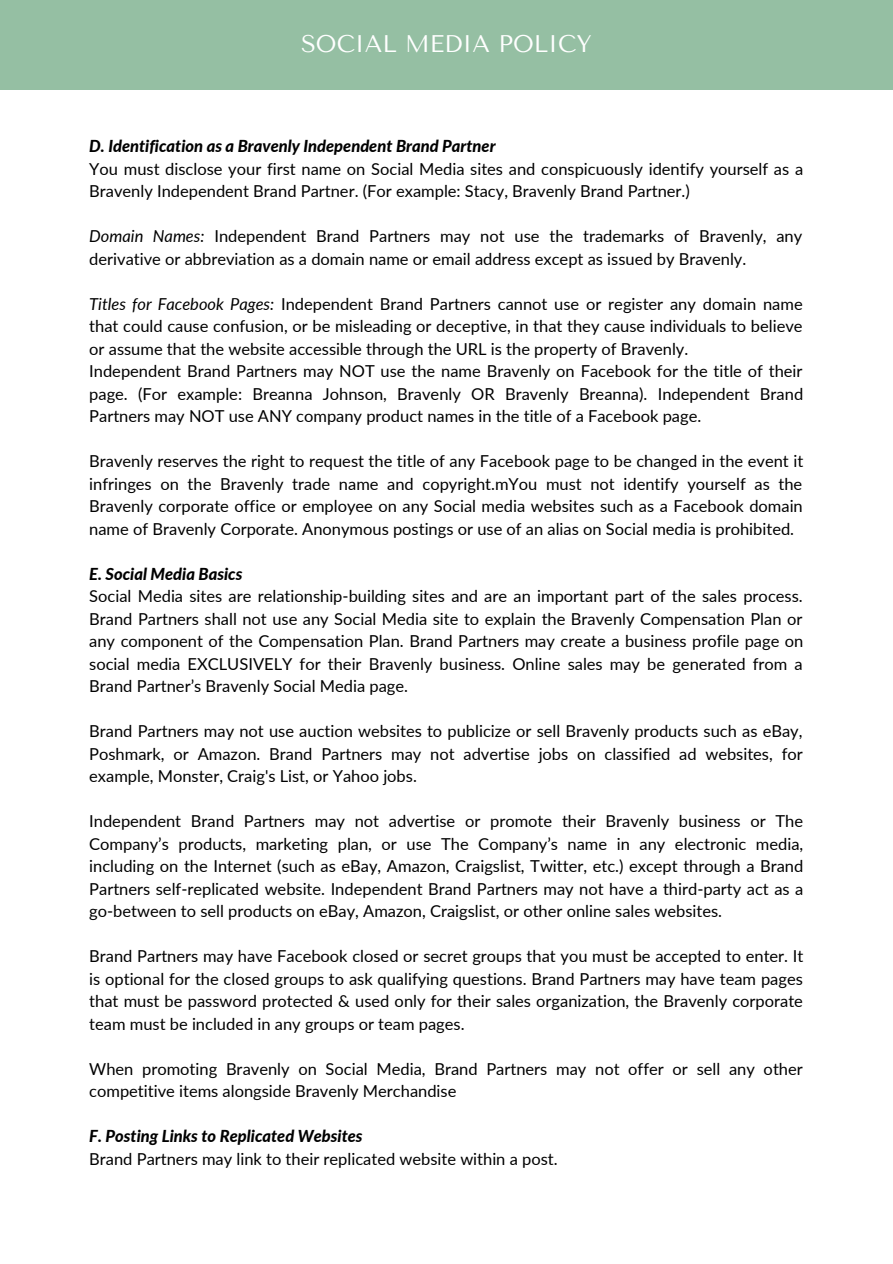
<style>
.page{position:relative;width:893px;height:1264px;background:#fff}
.page>*{position:absolute;margin:0;border:0;box-sizing:border-box;transform-origin:0 0}
.t1{font:24px "Tenor Sans";color:#fff}
.t2{font:16.5px/22.5px "Lato";color:#000;text-align:justify}
.t3{font:italic 800 16.5px "Lato";color:#000}
.s1{font-style:italic}
</style>
<div class="page">
<div style="left:0;top:0;width:892px;height:89px;background:#95bfa3"></div>
<p class="t1" style="left:301px;top:30px;width:292px">SOCIAL MEDIA POLICY</p>
<p class="t3" style="left:89px;top:136px;width:408px">D. Identification as a Bravenly Independent Brand Partner</p>
<p class="t2" style="left:89px;top:157px;width:715px">You must disclose your first name on Social Media sites and conspicuously identify yourself as a<br>Bravenly Independent Brand Partner. (For example: Stacy, Bravenly Brand Partner.)</p>
<p class="t2" style="left:89px;top:225px;width:714px"><span class="s1">Domain Names:</span> Independent Brand Partners may not use the trademarks of Bravenly, any derivative or abbreviation as a domain name or email address except as issued by Bravenly.</p>
<p class="t2" style="left:89px;top:292px;width:715px"><span class="s1">Titles for Facebook Pages:</span> Independent Brand Partners cannot use or register any domain name that could cause confusion, or be misleading or deceptive, in that they cause individuals to believe or assume that the website accessible through the URL is the property of Bravenly.</p>
<p class="t2" style="left:89px;top:360px;width:715px">Independent Brand Partners may NOT use the name Bravenly on Facebook for the title of their page. (For example: Breanna Johnson, Bravenly OR Bravenly Breanna). Independent Brand Partners may NOT use ANY company product names in the title of a Facebook page.</p>
<p class="t2" style="left:89px;top:449px;width:715px">Bravenly reserves the right to request the title of any Facebook page to be changed in the event it infringes on the Bravenly trade name and copyright.mYou must not identify yourself as the Bravenly corporate office or employee on any Social media websites such as a Facebook domain name of Bravenly Corporate. Anonymous postings or use of an alias on Social media is prohibited.</p>
<p class="t3" style="left:89px;top:563px;width:155px">E. Social Media Basics</p>
<p class="t2" style="left:89px;top:584px;width:715px">Social Media sites are relationship-building sites and are an important part of the sales process.<br>Brand Partners shall not use any Social Media site to explain the Bravenly Compensation Plan or any component of the Compensation Plan. Brand Partners may create a business profile page on social media EXCLUSIVELY for their Bravenly business. Online sales may be generated from a Brand Partner’s Bravenly Social Media page.</p>
<p class="t2" style="left:89px;top:719px;width:715px">Brand Partners may not use auction websites to publicize or sell Bravenly products such as eBay, Poshmark, or Amazon. Brand Partners may not advertise jobs on classified ad websites, for example, Monster, Craig's List, or Yahoo jobs.</p>
<p class="t2" style="left:89px;top:809px;width:715px">Independent Brand Partners may not advertise or promote their Bravenly business or The Company’s products, marketing plan, or use The Company’s name in any electronic media, including on the Internet (such as eBay, Amazon, Craigslist, Twitter, etc.) except through a Brand Partners self-replicated website. Independent Brand Partners may not have a third-party act as a go-between to sell products on eBay, Amazon, Craigslist, or other online sales websites.</p>
<p class="t2" style="left:89px;top:944px;width:715px">Brand Partners may have Facebook closed or secret groups that you must be accepted to enter. It is optional for the closed groups to ask qualifying questions. Brand Partners may have team pages that must be password protected &amp; used only for their sales organization, the Bravenly corporate team must be included in any groups or team pages.</p>
<p class="t2" style="left:89px;top:1056px;width:715px">When promoting Bravenly on Social Media, Brand Partners may not offer or sell any other competitive items alongside Bravenly Merchandise</p>
<p class="t3" style="left:89px;top:1125px;width:275px">F. Posting Links to Replicated Websites</p>
<p class="t2" style="left:89px;top:1146px;width:470px">Brand Partners may link to their replicated website within a post.</p>
</div>
